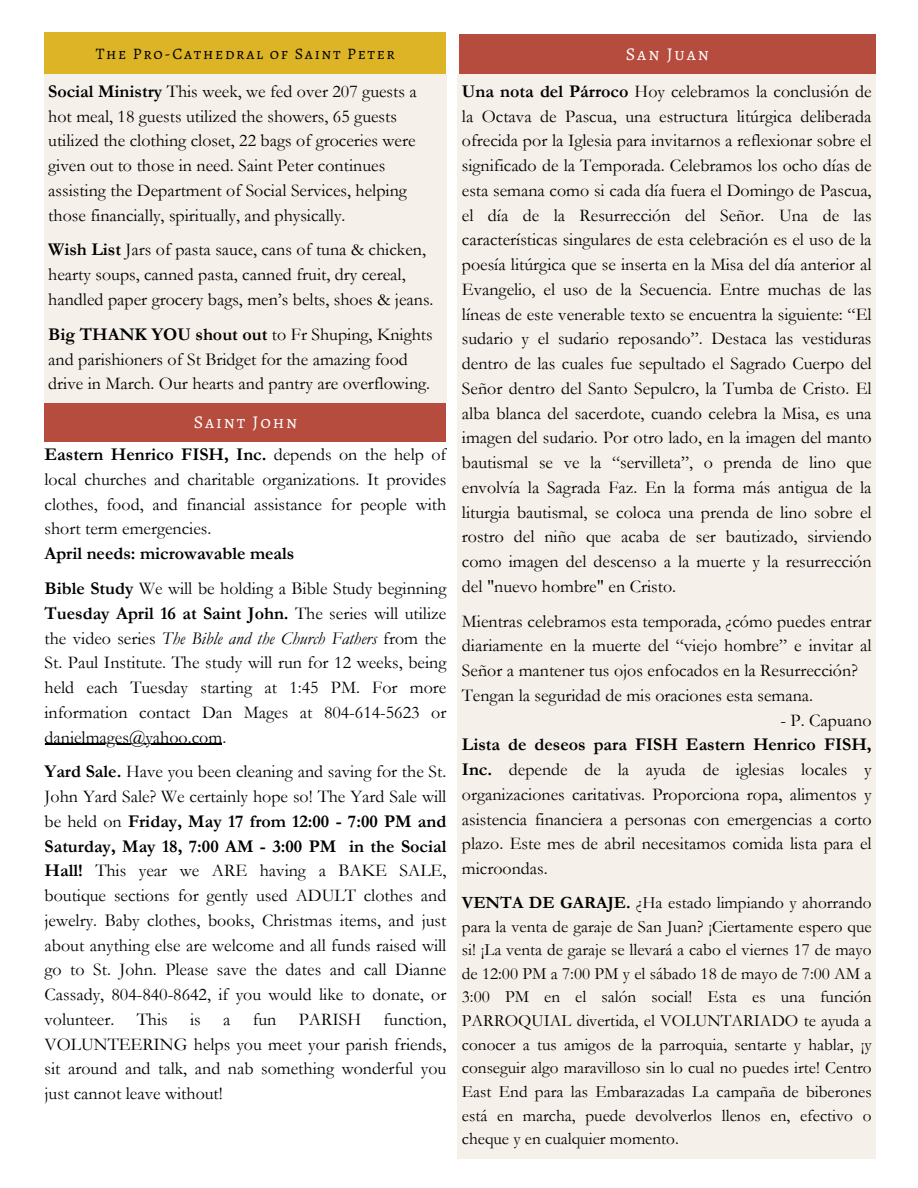
<style>
.page{position:relative;width:918px;height:1188px;background:#fff}
.page>*{position:absolute;margin:0;border:0;box-sizing:border-box;transform-origin:0 0}
.t1{font:18px/24.8px "Garamond";color:#000;text-align:justify}
.t2{font:700 18px/34.8px "Garamond";color:#000}
.t3{font:18px "Alegreya SC";letter-spacing:.105em;color:#fff}
.t4{font:17.25px/23.7px "Garamond";color:#000;text-align:justify}
.t5{font:16.05px "Alegreya SC";letter-spacing:.105em;color:#000}
.s1{font-weight:700}
.s2{font-weight:400}
.s3{font-style:italic}
</style>
<div class="page">
<div style="left:45px;top:402px;width:401px;height:40px;background:#b64a3b"></div>
<div style="left:45px;top:33px;width:401px;height:41px;background:#ddb424"></div>
<div style="left:45px;top:74px;width:401px;height:328px;background:#f5f0ea"></div>
<hr style="left:45px;top:744px;width:177px;height:1px;background:#000">
<div style="left:459px;top:35px;width:417px;height:39px;background:#b64a3b"></div>
<div style="left:458px;top:74px;width:418px;height:1084px;background:#f5f0ea"></div>
<p class="t5" style="left:96px;top:42px;width:301px">The Pro-Cathedral of Saint Peter</p>
<p class="t1" style="left:48px;top:79px;width:370px;text-align:left"><span class="s1">Social Ministry</span> This week, we fed over 207 guests a hot meal, 18 guests utilized the showers, 65 guests utilized the clothing closet, 22 bags of groceries were given out to those in need. Saint Peter continues assisting the Department of Social Services, helping those financially, spiritually, and physically.</p>
<p class="t1" style="left:48px;top:238px;width:387px;text-align:left"><span class="s1">Wish List</span> Jars of pasta sauce, cans of tuna &amp; chicken, hearty soups, canned pasta, canned fruit, dry cereal, handled paper grocery bags, men’s belts, shoes &amp; jeans.</p>
<p class="t1" style="left:48px;top:322px;width:386px;text-align:left"><span class="s1">Big THANK YOU shout out</span> to Fr Shuping, Knights and parishioners of St Bridget for the amazing food drive in March. Our hearts and pantry are overflowing.</p>
<p class="t3" style="left:194px;top:410px;width:105px">Saint John</p>
<p class="t1" style="left:45px;top:442px;width:403px"><span class="s1">Eastern Henrico FISH, Inc.</span> depends on the help of local churches and charitable organizations. It provides clothes, food, and financial assistance for people with short term emergencies.</p>
<p class="t2" style="left:45px;top:536px;width:403px">April needs: microwavable meals<br>Bible Study <span class="s2">We will be holding a Bible Study beginning</span></p>
<p class="t1" style="left:45px;top:601px;width:403px"><span class="s1">Tuesday April 16 at Saint John.</span> The series will utilize the video series <span class="s3">The Bible and the Church Fathers</span> from the St. Paul Institute. The study will run for 12 weeks, being held each Tuesday starting at 1:45 PM. For more information contact Dan Mages at 804-614-5623 or danielmages@yahoo.com.</p>
<p class="t1" style="left:45px;top:760px;width:403px"><span class="s1">Yard Sale.</span> Have you been cleaning and saving for the St.<br>John Yard Sale? We certainly hope so! The Yard Sale will be held on <span class="s1">Friday, May 17 from 12:00 - 7:00 PM and Saturday, May 18, 7:00 AM - 3:00 PM in the Social Hall!</span> This year we ARE having a BAKE SALE, boutique sections for gently used ADULT clothes and jewelry. Baby clothes, books, Christmas items, and just about anything else are welcome and all funds raised will go to St. John. Please save the dates and call Dianne Cassady, 804-840-8642, if you would like to donate, or volunteer. This is a fun PARISH function, VOLUNTEERING helps you meet your parish friends, sit around and talk, and nab something wonderful you just cannot leave without!</p>
<p class="t3" style="left:626px;top:42px;width:85px">San Juan</p>
<p class="t1" style="left:462px;top:79px;width:411px"><span class="s1">Una nota del Párroco</span> Hoy celebramos la conclusión de la Octava de Pascua, una estructura litúrgica deliberada ofrecida por la Iglesia para invitarnos a reflexionar sobre el significado de la Temporada. Celebramos los ocho días de esta semana como si cada día fuera el Domingo de Pascua, el día de la Resurrección del Señor. Una de las características singulares de esta celebración es el uso de la poesía litúrgica que se inserta en la Misa del día anterior al Evangelio, el uso de la Secuencia. Entre muchas de las líneas de este venerable texto se encuentra la siguiente: “El sudario y el sudario reposando”. Destaca las vestiduras dentro de las cuales fue sepultado el Sagrado Cuerpo del Señor dentro del Santo Sepulcro, la Tumba de Cristo. El alba blanca del sacerdote, cuando celebra la Misa, es una imagen del sudario. Por otro lado, en la imagen del manto bautismal se ve la “servilleta”, o prenda de lino que envolvía la Sagrada Faz. En la forma más antigua de la liturgia bautismal, se coloca una prenda de lino sobre el rostro del niño que acaba de ser bautizado, sirviendo como imagen del descenso a la muerte y la resurrección del "nuevo hombre" en Cristo.</p>
<p class="t1" style="left:462px;top:609px;width:411px;text-align:left">Mientras celebramos esta temporada, ¿cómo puedes entrar diariamente en la muerte del “viejo hombre” e invitar al Señor a mantener tus ojos enfocados en la Resurrección?<br>Tengan la seguridad de mis oraciones esta semana.</p>
<p class="t1" style="left:781px;top:708px;width:93px">- P. Capuano</p>
<p class="t1" style="left:462px;top:733px;width:411px"><span class="s1">Lista de deseos para FISH Eastern Henrico FISH, Inc.</span> depende de la ayuda de iglesias locales y organizaciones caritativas. Proporciona ropa, alimentos y asistencia financiera a personas con emergencias a corto plazo. Este mes de abril necesitamos comida lista para el microondas.</p>
<p class="t4" style="left:462px;top:891px;width:411px"><span class="s1">VENTA DE GARAJE.</span> ¿Ha estado limpiando y ahorrando para la venta de garaje de San Juan? ¡Ciertamente espero que si! ¡La venta de garaje se llevará a cabo el viernes 17 de mayo de 12:00 PM a 7:00 PM y el sábado 18 de mayo de 7:00 AM a 3:00 PM en el salón social! Esta es una función PARROQUIAL divertida, el VOLUNTARIADO te ayuda a conocer a tus amigos de la parroquia, sentarte y hablar, ¡y conseguir algo maravilloso sin lo cual no puedes irte! Centro East End para las Embarazadas La campaña de biberones está en marcha, puede devolverlos llenos en, efectivo o cheque y en cualquier momento.</p>
</div>
